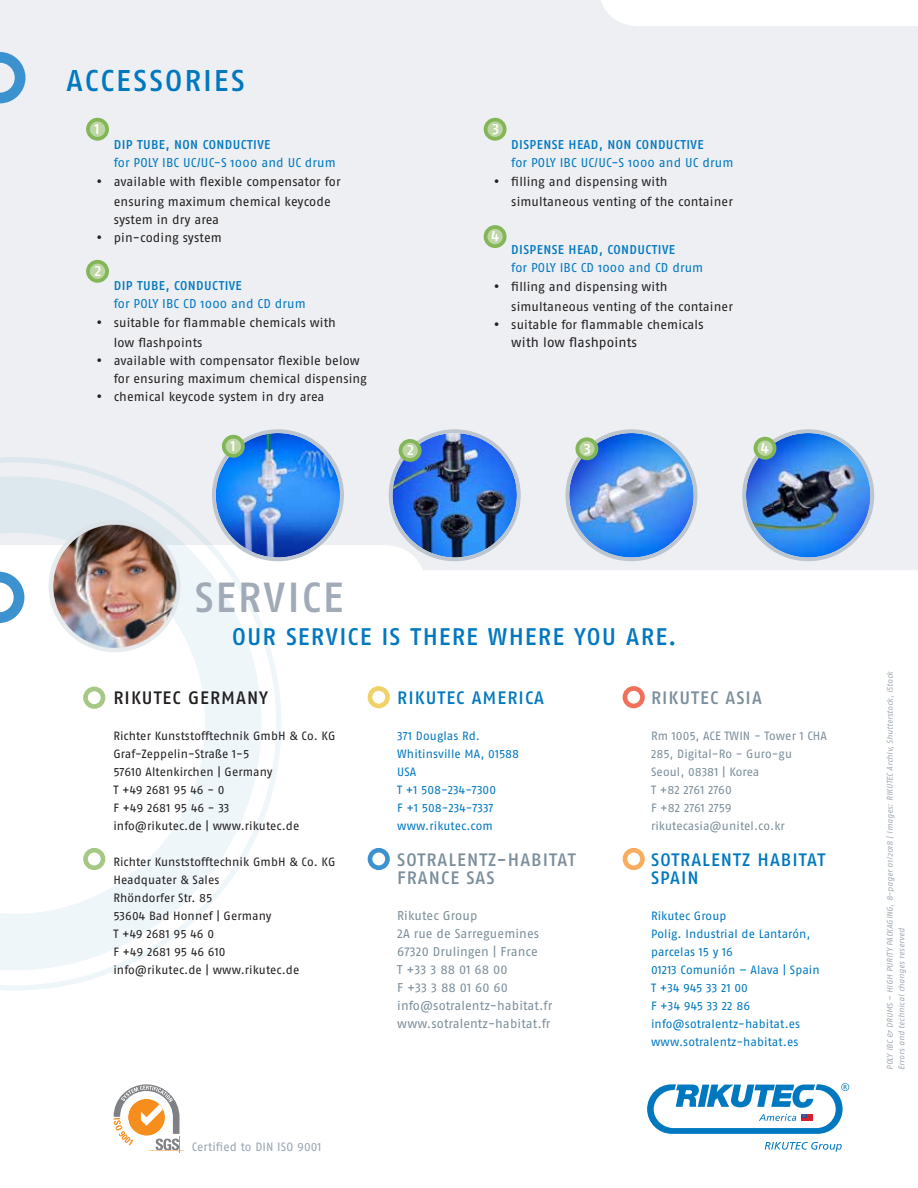
<style>
.page{position:relative;width:918px;height:1188px;background:#fff}
.page>*{position:absolute;margin:0;border:0;box-sizing:border-box;transform-origin:0 0}
.t1{font:42px "Fago No Med";letter-spacing:.045em;color:#a1aab7}
.t2{font:30px "Fago No Med Tf";letter-spacing:.07em;color:#0078c0}
.t3{font:24px "Fago No Med";letter-spacing:.05em;color:#0078c0}
.t4{font:18px/18px "Fago No Med Lf";letter-spacing:.06em;color:#7b8e9b}
.t5{font:18px/18px "Fago No Med Lf";letter-spacing:.06em;color:#0078c0}
.t6{font:18px "Fago No Med Lf";letter-spacing:.06em;color:#231f20}
.t7{font:15px "Fago No Med Lf";color:#fff}
.t8{font:13.5px "Fago No";letter-spacing:.01em;color:#231f20}
.t9{font:12.75px/19.5px "Fago No";letter-spacing:.01em;color:#231f20}
.t10{font:12.75px/18px "Fago No Regular LF";letter-spacing:.005em;color:#7b8e9b}
.t11{font:12.75px "Fago No";letter-spacing:.01em;color:#0078c0}
.t12{font:12.75px "Fago No Med";letter-spacing:.03em;color:#0078c0}
.t13{font:12px/18px "Fago No Regular LF";letter-spacing:.005em;color:#231f20}
.t14{font:12px/18px "Fago No Regular LF";letter-spacing:.005em;color:#0078c0}
.t15{font:12px/18px "Fago No Regular LF";letter-spacing:.005em;color:#7b8e9b}
.t16{font:12px "Fago No Regular LF";letter-spacing:.01em;color:#98a4b1}
.t17{font:italic 8.25px/11.6px "Fago No";letter-spacing:.01em;color:#a1aab7}
.s1{font-family:"Fago No Black Lf"}
.s2{font-size:13.5px}
</style>
<div class="page">
<div style="left:0;top:0;width:918px;height:570px;background:#edeff2"></div>
<svg style="left:0;top:457px;width:281px;height:534px"></svg>
<svg style="left:0;top:476px;width:262px;height:494px"></svg>
<svg style="left:114px;top:1084px;width:70px;height:69px"></svg>
<svg style="left:0;top:572px;width:24px;height:51px"></svg>
<div style="left:88px;top:262px;width:19px;height:19px;background:#bed5a5;border-radius:50%"></div>
<div style="left:86px;top:260px;width:23px;height:23px;border:4px solid #82b657;border-radius:50%"></div>
<div style="left:88px;top:120px;width:19px;height:19px;background:#bed5a5;border-radius:50%"></div>
<div style="left:86px;top:118px;width:23px;height:23px;border:4px solid #82b657;border-radius:50%"></div>
<svg style="left:765px;top:1142px;width:77px;height:10px"></svg>
<svg style="left:647px;top:1083px;width:202px;height:51px"></svg>
<div style="left:486px;top:120px;width:19px;height:19px;background:#bed5a5;border-radius:50%"></div>
<div style="left:484px;top:118px;width:23px;height:23px;border:4px solid #82b657;border-radius:50%"></div>
<div style="left:486px;top:227px;width:19px;height:19px;background:#bed5a5;border-radius:50%"></div>
<div style="left:484px;top:225px;width:23px;height:23px;border:4px solid #82b657;border-radius:50%"></div>
<svg style="left:0;top:52px;width:25px;height:51px"></svg>
<svg style="left:597px;top:0;width:321px;height:26px"></svg>
<div style="left:368px;top:686px;width:22px;height:22px;border:5px solid #f1d267;border-radius:50%"></div>
<div style="left:83px;top:687px;width:22px;height:22px;border:5px solid #a6c885;border-radius:50%"></div>
<div style="left:83px;top:848px;width:22px;height:22px;border:5px solid #a6c885;border-radius:50%"></div>
<div style="left:368px;top:848px;width:22px;height:22px;border:5px solid #3c92cf;border-radius:50%"></div>
<div style="left:623px;top:686px;width:22px;height:22px;border:5px solid #f26f5a;border-radius:50%"></div>
<div style="left:623px;top:848px;width:22px;height:22px;border:5px solid #faac5e;border-radius:50%"></div>
<img style="left:53px;top:524px;width:124px;height:124px;border-radius:62px">
<div style="left:49px;top:520px;width:132px;height:132px;border:5px solid #dbe0e5;border-radius:50%"></div>
<img style="left:216px;top:433px;width:124px;height:124px;border-radius:62px">
<div style="left:212px;top:429px;width:132px;height:132px;border:4px solid #bdc5cf;border-radius:50%"></div>
<div style="left:224px;top:437px;width:19px;height:19px;background:#bed5a5;border-radius:50%"></div>
<div style="left:222px;top:435px;width:23px;height:23px;border:4px solid #82b657;border-radius:50%"></div>
<img style="left:393px;top:433px;width:124px;height:124px;border-radius:62px">
<div style="left:389px;top:429px;width:132px;height:132px;border:4px solid #bdc5cf;border-radius:50%"></div>
<div style="left:401px;top:441px;width:19px;height:19px;background:#bed5a5;border-radius:50%"></div>
<div style="left:399px;top:439px;width:23px;height:23px;border:4px solid #82b657;border-radius:50%"></div>
<img style="left:569px;top:433px;width:125px;height:124px;border-radius:62px">
<div style="left:565px;top:429px;width:132px;height:132px;border:4px solid #bdc5cf;border-radius:50%"></div>
<div style="left:577px;top:439px;width:19px;height:19px;background:#bed5a5;border-radius:50%"></div>
<div style="left:575px;top:437px;width:23px;height:23px;border:4px solid #82b657;border-radius:50%"></div>
<img style="left:746px;top:433px;width:124px;height:124px;border-radius:62px">
<div style="left:742px;top:429px;width:132px;height:132px;border:4px solid #bdc5cf;border-radius:50%"></div>
<div style="left:755px;top:439px;width:20px;height:19px;background:#bed5a5;border-radius:50%"></div>
<div style="left:754px;top:437px;width:22px;height:23px;border:4px solid #82b657;border-radius:50%"></div>
<h2 class="t2" style="left:67px;top:63px;width:180px">ACCESSORIES</h2>
<p class="t7" style="left:95px;top:120px;width:7px">1</p>
<p class="t12" style="left:114px;top:137px;width:158px">DIP TUBE, NON CONDUCTIVE</p>
<p class="t11" style="left:114px;top:155px;width:224px">for POLY IBC UC/UC-S 1000 and UC drum</p>
<p class="t9" style="left:97px;top:172px;width:245px;text-align:center"><span class="s1">•</span> available with flexible compensator for ensuring maximum chemical keycode</p>
<p class="t9" style="left:114px;top:209px;width:107px">system in dry area</p>
<p class="t9" style="left:97px;top:227px;width:127px"><span class="s1">•</span> pin-coding system</p>
<p class="t12" style="left:114px;top:278px;width:130px">DIP TUBE, CONDUCTIVE</p>
<p class="t11" style="left:114px;top:296px;width:193px">for POLY IBC CD 1000 and CD drum</p>
<p class="t9" style="left:114px;top:313px;width:224px;text-indent:-17px"><span class="s1">•</span> suitable for flammable chemicals with low flashpoints</p>
<p class="t9" style="left:114px;top:351px;width:255px;line-height:18px;text-indent:-17px"><span class="s1">•</span> available with compensator flexible below for ensuring maximum chemical dispensing</p>
<p class="t9" style="left:97px;top:386px;width:229px"><span class="s1">•</span> chemical keycode system in dry area</p>
<p class="t7" style="left:95px;top:262px;width:8px">2</p>
<p class="t7" style="left:492px;top:120px;width:9px">3</p>
<p class="t12" style="left:511px;top:137px;width:194px">DISPENSE HEAD, NON CONDUCTIVE</p>
<p class="t11" style="left:511px;top:155px;width:224px">for POLY IBC UC/UC-S 1000 and UC drum</p>
<p class="t9" style="left:511px;top:172px;width:223px;text-indent:-17px"><span class="s1">•</span> filling and dispensing with simultaneous venting of the container</p>
<p class="t12" style="left:511px;top:242px;width:165px">DISPENSE HEAD, CONDUCTIVE</p>
<p class="t11" style="left:511px;top:260px;width:193px">for POLY IBC CD 1000 and CD drum</p>
<p class="t9" style="left:511px;top:277px;width:223px;text-indent:-17px"><span class="s1">•</span> filling and dispensing with simultaneous venting of the container</p>
<p class="t9" style="left:494px;top:314px;width:211px"><span class="s1">•</span> suitable for flammable chemical<span class="s2">s</span></p>
<p class="t8" style="left:511px;top:334px;width:127px">with low flashpoints</p>
<p class="t7" style="left:491px;top:227px;width:10px">4</p>
<p class="t7" style="left:230px;top:437px;width:7px">1</p>
<p class="t7" style="left:407px;top:441px;width:8px">2</p>
<p class="t7" style="left:584px;top:440px;width:9px">3</p>
<p class="t7" style="left:761px;top:439px;width:10px">4</p>
<h1 class="t1" style="left:195px;top:573px;width:150px">SERVICE</h1>
<h3 class="t3" style="left:232px;top:623px;width:446px">OUR SERVICE IS THERE WHERE YOU ARE.</h3>
<h3 class="t6" style="left:113px;top:688px;width:156px">RIKUTEC GERMANY</h3>
<p class="t13" style="left:113px;top:727px;width:223px">Richter Kunststofftechnik GmbH &amp; Co. KG<br>Graf-Zeppelin-Straße 1-5<br>57610 Altenkirchen | Germany<br>T +49 2681 95 46 - 0<br>F +49 2681 95 46 - 33<br>info@rikutec.de | www.rikutec.de</p>
<p class="t13" style="left:113px;top:853px;width:223px">Richter Kunststofftechnik GmbH &amp; Co. KG<br>Headquater &amp; Sales<br>Rhöndorfer Str. 85<br>53604 Bad Honnef | Germany<br>T +49 2681 95 46 0<br>F +49 2681 95 46 610<br>info@rikutec.de | www.rikutec.de</p>
<p class="t16" style="left:192px;top:1140px;width:131px">Certified to DIN ISO 9001</p>
<h3 class="t5" style="left:397px;top:689px;width:148px">RIKUTEC AMERICA</h3>
<p class="t14" style="left:397px;top:727px;width:123px">371 Douglas Rd.<br>Whitinsville MA, 01588<br>USA<br>T +1 508-234-7300<br>F +1 508-234-7337 www.rikutec.com</p>
<h3 class="t4" style="left:397px;top:850px;width:180px">SOTRALENTZ-HABITAT<br>FRANCE SAS</h3>
<p class="t10" style="left:397px;top:906px;width:157px">Rikutec Group<br>2A rue de Sarreguemines<br>67320 Drulingen | France<br>T +33 3 88 01 68 00<br>F +33 3 88 01 60 60 info@sotralentz-habitat.fr www.sotralentz-habitat.fr</p>
<h3 class="t4" style="left:651px;top:689px;width:112px">RIKUTEC ASIA</h3>
<p class="t15" style="left:651px;top:727px;width:177px">Rm 1005, ACE TWIN - Tower 1 CHA<br>285, Digital-Ro - Guro-gu<br>Seoul, 08381 | Korea<br>T +82 2761 2760<br>F +82 2761 2759 rikutecasia@unitel.co.kr</p>
<h3 class="t5" style="left:651px;top:850px;width:176px">SOTRALENTZ HABITAT<br>SPAIN</h3>
<p class="t14" style="left:651px;top:907px;width:170px">Rikutec Group<br>Polig. Industrial de Lantarón, parcelas 15 y 16<br>01213 Comunión – Alava | Spain<br>T +34 945 33 21 00<br>F +34 945 33 22 86 info@sotralentz-habitat.es www.sotralentz-habitat.es</p>
<p class="t17" style="left:884px;top:1070px;width:400px;rotate:-90deg">POLY IBC &amp; DRUMS – HIGH PURITY PACKAGING, 8-pager 01/2018 | Images: RIKUTEC Archiv, Shutterstock, iStock<br>Errors and technical changes reserved</p>
</div>
